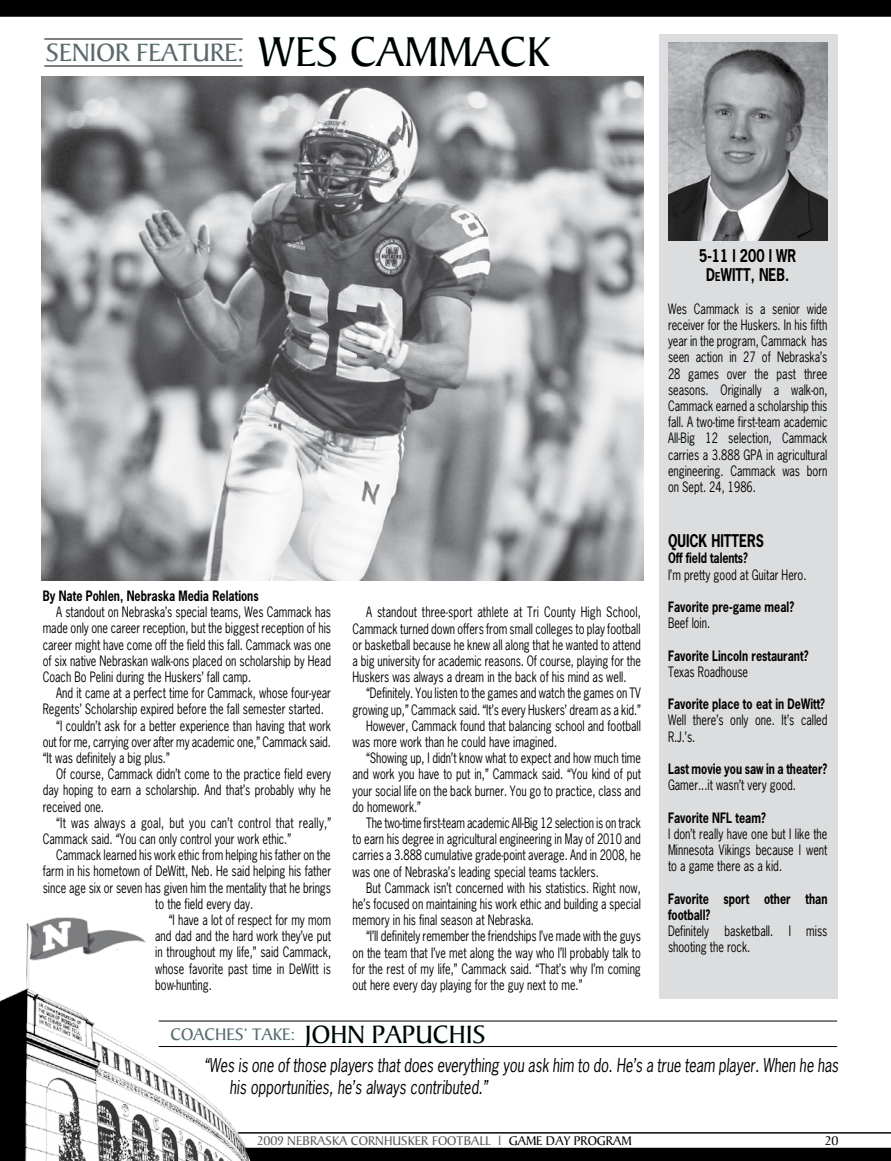
<style>
.page{position:relative;width:891px;height:1161px;background:#fff}
.page>*{position:absolute;margin:0;border:0;box-sizing:border-box;transform-origin:0 0}
.t1{font:27px "Baker Signet";color:#636466}
.t2{font:italic 18px/21.6px "News Gothic Std";color:#000;scale:.8 1}
.t3{font:18px "Baker Signet";color:#636466}
.t4{font:700 16.5px/19.8px "News Gothic Std";color:#000;text-align:center;scale:.8 1}
.t5{font:13.5px/16.2px "News Gothic Std";color:#000;text-align:justify;scale:.8 1}
.t6{font:700 13.5px/16.2px "News Gothic Std";color:#000;scale:.8 1}
.t7{font:13.5px "News Gothic Std";letter-spacing:.02em;color:#000;scale:.8 1}
.t8{font:13.5px "Baker Signet";color:#58595b}
.t9{font:13.5px "Baker Signet";color:#000}
.s1{font-size:45px;color:#000}
.s2{font-size:27px;color:#000}
.s3{font-size:11.55px}
.s4{color:#000}
</style>
<div class="page">
<img style="left:0;top:917px;width:262px;height:244px">
<svg style="left:0;top:1079px;width:18px;height:82px"></svg>
<svg style="left:244px;top:1147px;width:647px;height:14px;background:#0e0e0e"></svg>
<hr style="left:238px;top:1132px;width:653px;height:1px;background:#000">
<div style="left:659px;top:34px;width:179px;height:964px;background:#dcddde"></div>
<img style="left:42px;top:77px;width:601px;height:503px">
<img style="left:668px;top:67px;width:159px;height:174px">
<svg style="left:0;top:0;width:891px;height:67px"></svg>
<svg style="left:171px;top:1028px;width:124px;height:13px"></svg>
<svg style="left:305px;top:1025px;width:60px;height:23px"></svg>
<svg style="left:372px;top:1020px;width:113px;height:24px"></svg>
<hr style="left:159px;top:1021px;width:678px;height:1px;background:#000">
<hr style="left:159px;top:1046px;width:678px;height:1px;background:#000">
<hr style="left:44px;top:39px;width:199px;height:1px;background:#000">
<hr style="left:44px;top:66px;width:199px;height:1px;background:#000">
<h1 class="t1" style="left:46px;top:38px;width:506px">SENIOR FEATURE: <span class="s1">WES CAMMACK</span></h1>
<p class="t6" style="left:43px;top:588px;width:271px">By Nate Pohlen, Nebraska Media Relations</p>
<p class="t5" style="left:43px;top:604px;width:362px;text-indent:14px">A standout on Nebraska’s special teams, Wes Cammack has made only one career reception, but the biggest reception of his career might have come off the field this fall. Cammack was one of six native Nebraskan walk-ons placed on scholarship by Head Coach Bo Pelini during the Huskers’ fall camp.</p>
<p class="t5" style="left:56px;top:685px;width:345px">And it came at a perfect time for Cammack, whose four-year</p>
<p class="t5" style="left:43px;top:701px;width:353px">Regents’ Scholarship expired before the fall semester started.</p>
<p class="t5" style="left:56px;top:717px;width:345px">“I couldn’t ask for a better experience than having that work</p>
<p class="t5" style="left:43px;top:733px;width:362px">out for me, carrying over after my academic one,” Cammack said.</p>
<p class="t5" style="left:43px;top:750px;width:160px">“It was definitely a big plus.”</p>
<p class="t5" style="left:56px;top:766px;width:345px">Of course, Cammack didn’t come to the practice field every</p>
<p class="t5" style="left:43px;top:782px;width:362px">day hoping to earn a scholarship. And that’s probably why he</p>
<p class="t5" style="left:43px;top:798px;width:78px">received one.</p>
<p class="t7" style="left:56px;top:814px;width:345px">“It was always a goal, but you can’t control that really,”</p>
<p class="t5" style="left:43px;top:831px;width:312px">Cammack said. “You can only control your work ethic.”</p>
<p class="t5" style="left:56px;top:847px;width:345px">Cammack learned his work ethic from helping his father on the</p>
<p class="t5" style="left:43px;top:863px;width:362px">farm in his hometown of DeWitt, Neb. He said helping his father</p>
<p class="t5" style="left:43px;top:879px;width:362px">since age six or seven has given him the mentality that he brings</p>
<p class="t5" style="left:155px;top:895px;width:124px">to the field every day.</p>
<p class="t5" style="left:169px;top:912px;width:204px">“I have a lot of respect for my mom</p>
<p class="t5" style="left:155px;top:928px;width:221px">and dad and the hard work they’ve put</p>
<p class="t5" style="left:155px;top:944px;width:221px">in throughout my life,” said Cammack,</p>
<p class="t5" style="left:155px;top:960px;width:221px">whose favorite past time in DeWitt is</p>
<p class="t5" style="left:155px;top:976px;width:72px">bow-hunting.</p>
<p class="t5" style="left:353px;top:604px;width:362px;text-indent:14px">A standout three-sport athlete at Tri County High School, Cammack turned down offers from small colleges to play football or basketball because he knew all along that he wanted to attend a big university for academic reasons. Of course, playing for the Huskers was always a dream in the back of his mind as well.</p>
<p class="t5" style="left:366px;top:685px;width:345px">“Definitely. You listen to the games and watch the games on TV</p>
<p class="t5" style="left:353px;top:701px;width:362px">growing up,” Cammack said. “It’s every Huskers’ dream as a kid.”</p>
<p class="t5" style="left:366px;top:718px;width:345px">However, Cammack found that balancing school and football</p>
<p class="t5" style="left:353px;top:734px;width:257px">was more work than he could have imagined.</p>
<p class="t5" style="left:366px;top:750px;width:345px">“Showing up, I didn’t know what to expect and how much time</p>
<p class="t5" style="left:353px;top:766px;width:362px">and work you have to put in,” Cammack said. “You kind of put</p>
<p class="t5" style="left:353px;top:782px;width:362px">your social life on the back burner. You go to practice, class and</p>
<p class="t5" style="left:353px;top:799px;width:87px">do homework.”</p>
<p class="t5" style="left:366px;top:815px;width:345px">The two-time first-team academic All-Big 12 selection is on track</p>
<p class="t5" style="left:353px;top:831px;width:362px">to earn his degree in agricultural engineering in May of 2010 and</p>
<p class="t5" style="left:353px;top:847px;width:362px">carries a 3.888 cumulative grade-point average. And in 2008, he</p>
<p class="t5" style="left:353px;top:863px;width:309px">was one of Nebraska’s leading special teams tacklers.</p>
<p class="t5" style="left:366px;top:880px;width:345px">But Cammack isn’t concerned with his statistics. Right now,</p>
<p class="t5" style="left:353px;top:896px;width:362px">he’s focused on maintaining his work ethic and building a special</p>
<p class="t5" style="left:353px;top:912px;width:228px">memory in his final season at Nebraska.</p>
<p class="t5" style="left:366px;top:928px;width:345px">“I’ll definitely remember the friendships I’ve made with the guys</p>
<p class="t5" style="left:353px;top:944px;width:362px">on the team that I’ve met along the way who I’ll probably talk to</p>
<p class="t5" style="left:353px;top:961px;width:362px">for the rest of my life,” Cammack said. “That’s why I’m coming</p>
<p class="t5" style="left:353px;top:977px;width:289px">out here every day playing for the guy next to me.”</p>
<h2 class="t3" style="left:171px;top:1025px;width:317px">COACHES’ TAKE: <span class="s2">JOHN PAPUCHIS</span></h2>
<p class="t4" style="left:699px;top:245px;width:123px">5-11 l 200 l WR<br>D<span class="s3">e</span>witt, neb.</p>
<p class="t5" style="left:668px;top:300px;width:201px">Wes Cammack is a senior wide receiver for the Huskers. In his fifth year in the program, Cammack has seen action in 27 of Nebraska’s 28 games over the past three seasons. Originally a walk-on, Cammack earned a scholarship this fall. A two-time first-team academic All-Big 12 selection, Cammack carries a 3.888 GPA in agricultural engineering. Cammack was born on Sept. 24, 1986.</p>
<p class="t4" style="left:668px;top:531px;width:121px">quick hitters</p>
<p class="t6" style="left:668px;top:550px;width:101px">Off field talents?</p>
<p class="t5" style="left:668px;top:566px;width:175px">I’m pretty good at Guitar Hero.</p>
<p class="t6" style="left:668px;top:599px;width:159px">Favorite pre-game meal?</p>
<p class="t5" style="left:668px;top:615px;width:54px">Beef loin.</p>
<p class="t6" style="left:668px;top:647px;width:177px">Favorite Lincoln restaurant?</p>
<p class="t5" style="left:668px;top:664px;width:102px">Texas Roadhouse</p>
<p class="t6" style="left:668px;top:696px;width:198px">Favorite place to eat in DeWitt?</p>
<p class="t5" style="left:668px;top:712px;width:201px">Well there’s only one. It’s called<br>R.J.’s.</p>
<p class="t6" style="left:668px;top:761px;width:201px">Last movie you saw in a theater?</p>
<p class="t5" style="left:668px;top:777px;width:162px">Gamer...it wasn’t very good.</p>
<p class="t6" style="left:668px;top:809px;width:124px">Favorite NFL team?</p>
<p class="t5" style="left:668px;top:826px;width:201px">I don’t really have one but I like the Minnesota Vikings because I went to a game there as a kid.</p>
<p class="t6" style="left:668px;top:890px;width:201px">Favorite sport other than football?</p>
<p class="t5" style="left:668px;top:923px;width:201px">Definitely basketball. I miss shooting the rock.</p>
<h2 class="t2" style="left:230px;top:1055px;width:763px;text-indent:-26px">“Wes is one of those players that does everything you ask him to do. He’s a true team player. When he has his opportunities, he’s always contributed.”</h2>
<p class="t8" style="left:257px;top:1133px;width:376px">2009 NEBRASKA CORNHUSKER FOOTBALL L <span class="s4">GAME DAY PROGRAM</span></p>
<p class="t9" style="left:825px;top:1134px;width:15px">20</p>
</div>
